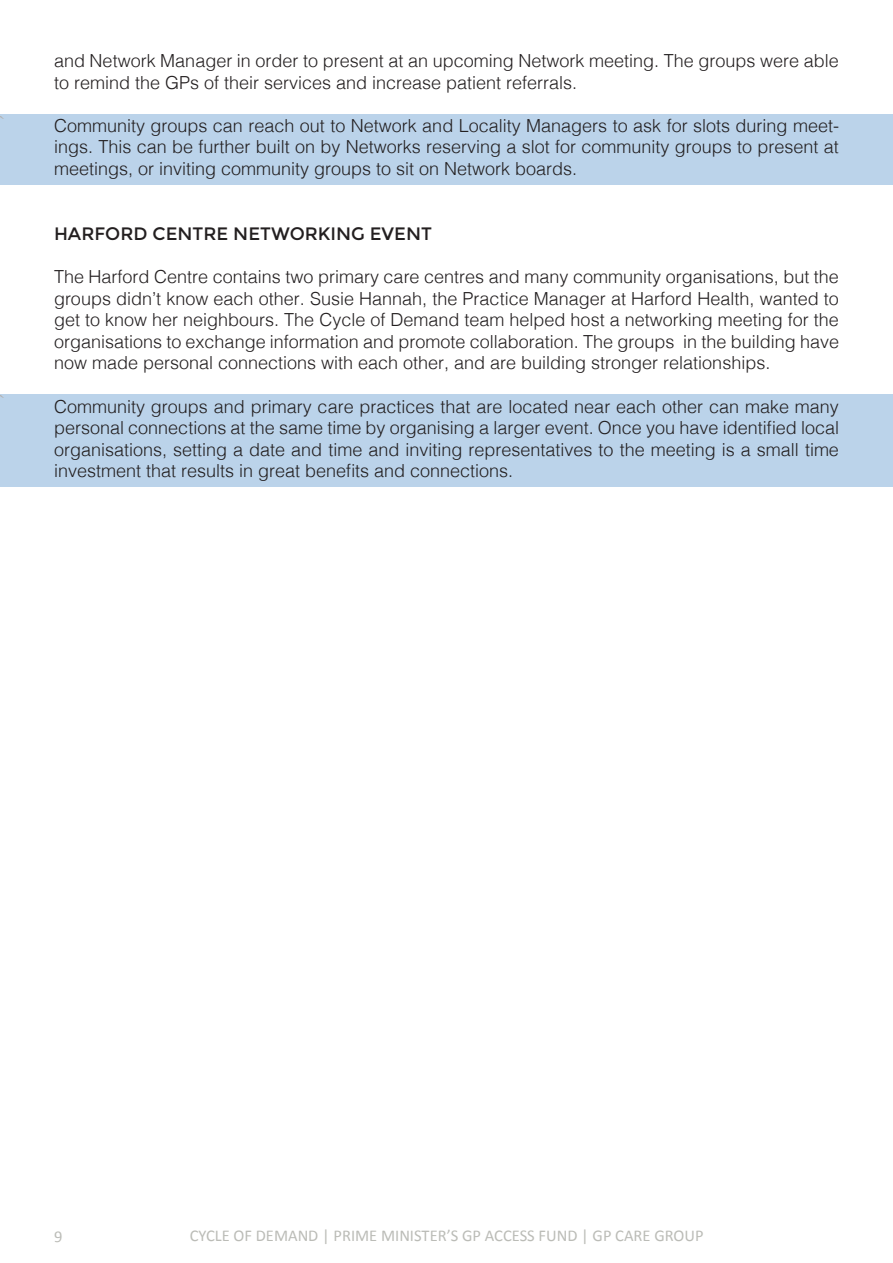
<style>
.page{position:relative;width:893px;height:1263px;background:#fff}
.page>*{position:absolute;margin:0;border:0;box-sizing:border-box;transform-origin:0 0}
.t1{font:300 18px/21.6px "Helvetica";color:#231f20;text-align:justify}
.t2{font:18px "Montserrat";color:#231f20}
.t3{font:18px "Times";color:#231f20}
.t4{font:16.5px "Calibri";color:#bbbcb7}
</style>
<div class="page">
<div style="left:0;top:394px;width:893px;height:92px;background:#bbd3ea"></div>
<div style="left:0;top:114px;width:893px;height:71px;background:#bbd3ea"></div>
<p class="t3" style="left:0;top:105px;width:7px">`</p>
<p class="t3" style="left:0;top:384px;width:7px">`</p>
<p class="t1" style="left:54px;top:48px;width:786px">and Network Manager in order to present at an upcoming Network meeting. The groups were able to remind the GPs of their services and increase patient referrals.</p>
<p class="t1" style="left:54px;top:113px;width:787px">Community groups can reach out to Network and Locality Managers to ask for slots during meet&shy;ings. This can be further built on by Networks reserving a slot for community groups to present at meetings, or inviting community groups to sit on Network boards.</p>
<p class="t2" style="left:54px;top:223px;width:379px">HARFORD CENTRE N ETWORKI NG EVENT</p>
<p class="t1" style="left:54px;top:264px;width:786px">The Harford Centre contains two primary care centres and many community organisations, but the groups didn’t know each other. Susie Hannah, the Practice Manager at Harford Health, wanted to get to know her neighbours. The Cycle of Demand team helped host a networking meeting for the organisations to exchange information and promote collaboration. The groups in the building have now made personal connections with each other, and are building stronger relationships.</p>
<p class="t1" style="left:54px;top:394px;width:786px">Community groups and primary care practices that are located near each other can make many personal connections at the same time by organising a larger event. Once you have identified local organisations, setting a date and time and inviting representatives to the meeting is a small time investment that results in great benefits and connections.</p>
<p class="t4" style="left:54px;top:1226px;width:10px">9</p>
<p class="t4" style="left:190px;top:1225px;width:515px">CYCLE OF DEMAND | PRIME MINISTER’S GP ACCESS FUND | GP CARE GROUP</p>
</div>
